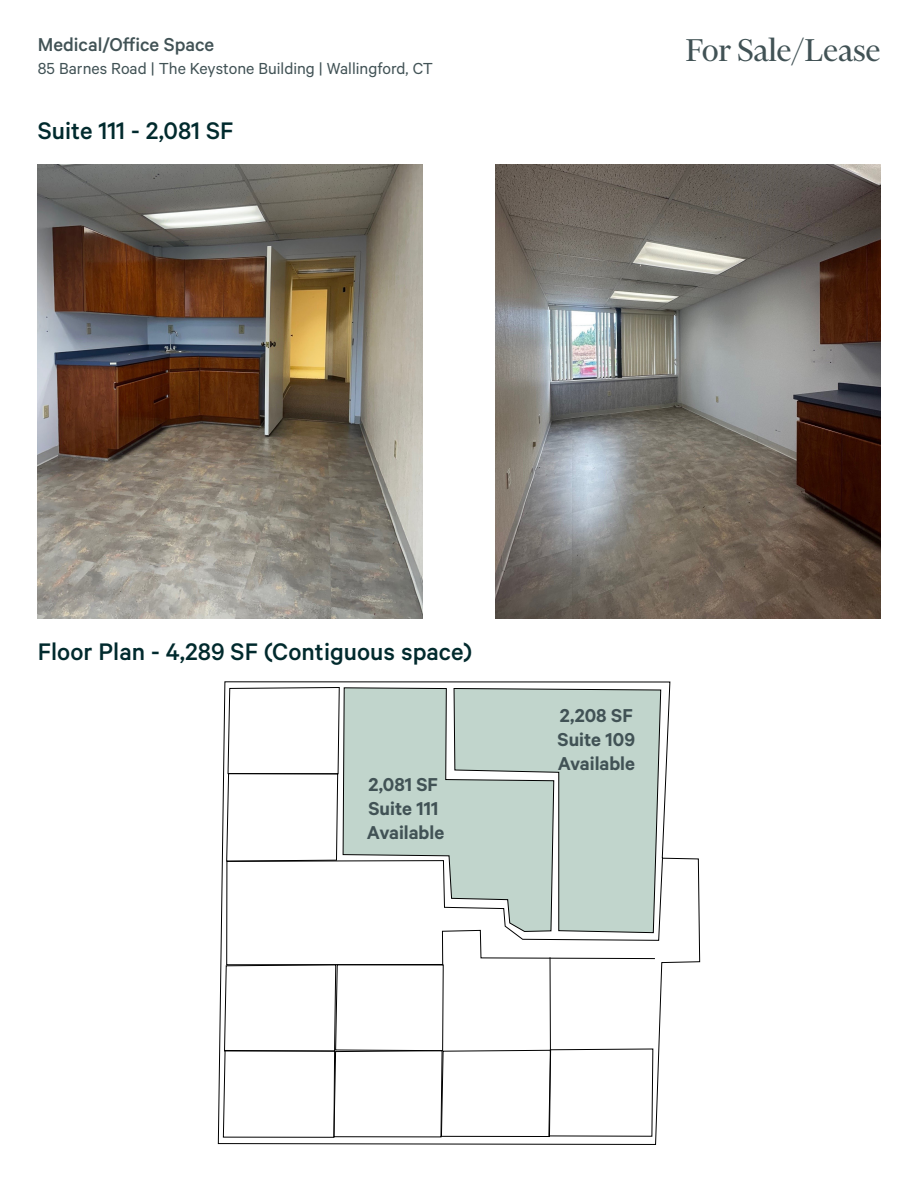
<style>
.page{position:relative;width:918px;height:1188px;background:#fff}
.page>*{position:absolute;margin:0;border:0;box-sizing:border-box;transform-origin:0 0}
.t1{font:36px "Financier Display";color:#415255}
.Contact_Us{font:500 27px "Calibre";color:#012a2d}
.t2{font:600 21px/24px "Calibre";color:#415255}
.t3{font:500 21px "Calibre";color:#415255}
.t4{font:18px "Calibre";color:#415255}
</style>
<div class="page">
<img style="left:38px;top:164px;width:384px;height:455px">
<img style="left:496px;top:164px;width:384px;height:455px">
<svg style="left:217px;top:681px;width:484px;height:464px"></svg>
<svg style="left:222px;top:964px;width:432px;height:174px"></svg>
<hr style="left:550px;top:957px;width:1px;height:95px;background:#000">
<p class="t3" style="left:38px;top:33px;width:178px">Medical/Office Space</p>
<p class="t4" style="left:38px;top:58px;width:397px">85 Barnes Road | The Keystone Building | Wallingford, CT</p>
<p class="Contact_Us" style="left:38px;top:115px;width:197px">Suite 111 - 2,081 SF</p>
<p class="t1" style="left:686px;top:32px;width:196px">For Sale/Lease</p>
<p class="Contact_Us" style="left:38px;top:636px;width:436px">Floor Plan - 4,289 SF (Contiguous space)</p>
<p class="t2" style="left:369px;top:772px;width:71px">2,081 SF</p>
<p class="t2" style="left:367px;top:796px;width:79px">Suite 111<br>Available</p>
<p class="t2" style="left:558px;top:703px;width:79px;text-align:justify">2,208 SF Suite 109<br>Available</p>
</div>
